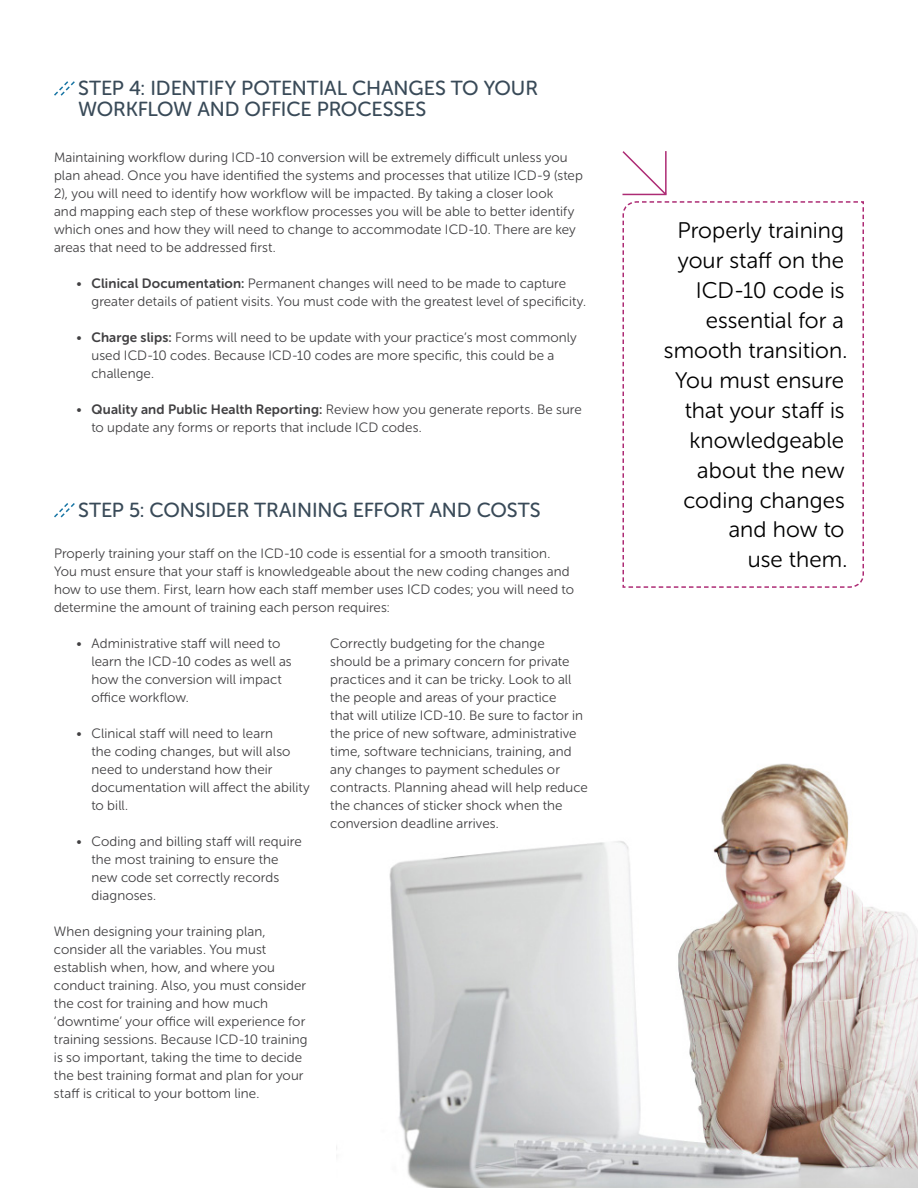
<style>
.page{position:relative;width:918px;height:1188px;background:#fff}
.page>*{position:absolute;margin:0;border:0;box-sizing:border-box;transform-origin:0 0}
.t1{font:22.5px/30px "Museo Sans Rounded 300";letter-spacing:.005em;color:#000;text-align:right}
.t2{font:20.25px/21px "Museo Sans Rounded 500";letter-spacing:-.005em;color:#394a58}
.t3{font:13.5px/18px "Museo Sans Rounded 300";letter-spacing:.005em;color:#414042}
.s1{font-family:"Museo Sans Rounded 700"}
</style>
<div class="page">
<img style="left:389px;top:763px;width:529px;height:425px">
<svg style="left:622px;top:151px;width:242px;height:437px"></svg>
<svg style="left:54px;top:81px;width:21px;height:15px"></svg>
<svg style="left:54px;top:503px;width:21px;height:15px"></svg>
<h2 class="t2" style="left:78px;top:78px;width:461px">STEP 4: IDENTIFY POTENTIAL CHANGES TO YOUR<br>WORKFLOW AND OFFICE PROCESSES</h2>
<p class="t3" style="left:54px;top:148px;width:530px">Maintaining workflow during ICD-10 conversion will be extremely difficult unless you plan ahead. Once you have identified the systems and processes that utilize ICD-9 (step 2), you will need to identify how workflow will be impacted. By taking a closer look<br>and mapping each step of these workflow processes you will be able to better identify which ones and how they will need to change to accommodate ICD-10. There are key areas that need to be addressed first.</p>
<p class="t3" style="left:92px;top:274px;width:496px;text-indent:-15px">• <span class="s1">Clinical Documentation:</span> Permanent changes will need to be made to capture greater details of patient visits. You must code with the greatest level of specificity.</p>
<p class="t3" style="left:92px;top:328px;width:487px;text-indent:-15px">• <span class="s1">Charge slips:</span> Forms will need to be update with your practice’s most commonly used ICD-10 codes. Because ICD-10 codes are more specific, this could be a challenge.</p>
<p class="t3" style="left:92px;top:400px;width:492px;text-indent:-15px">• <span class="s1">Quality and Public Health Reporting:</span> Review how you generate reports. Be sure to update any forms or reports that include ICD codes.</p>
<h2 class="t2" style="left:78px;top:500px;width:464px">STEP 5: CONSIDER TRAINING EFFORT AND COSTS</h2>
<p class="t3" style="left:54px;top:544px;width:521px">Properly training your staff on the ICD-10 code is essential for a smooth transition.<br>You must ensure that your staff is knowledgeable about the new coding changes and how to use them. First, learn how each staff member uses ICD codes; you will need to determine the amount of training each person requires:</p>
<p class="t3" style="left:330px;top:634px;width:259px">Correctly budgeting for the change should be a primary concern for private practices and it can be tricky. Look to all the people and areas of your practice<br>that will utilize ICD-10. Be sure to factor in the price of new software, administrative time, software technicians, training, and any changes to payment schedules or contracts. Planning ahead will help reduce the chances of sticker shock when the conversion deadline arrives.</p>
<p class="t3" style="left:91px;top:634px;width:202px;text-indent:-15px">• Administrative staff will need to learn the ICD-10 codes as well as how the conversion will impact office workflow.</p>
<p class="t3" style="left:91px;top:724px;width:220px;text-indent:-15px">• Clinical staff will need to learn<br>the coding changes, but will also need to understand how their documentation will affect the ability to bill.</p>
<p class="t3" style="left:91px;top:832px;width:212px;text-indent:-15px">• Coding and billing staff will require the most training to ensure the new code set correctly records diagnoses.</p>
<p class="t3" style="left:54px;top:922px;width:255px">When designing your training plan, consider all the variables. You must establish when, how, and where you conduct training. Also, you must consider the cost for training and how much ‘downtime’ your office will experience for training sessions. Because ICD-10 training is so important, taking the time to decide the best training format and plan for your staff is critical to your bottom line.</p>
<h1 class="t1" style="left:664px;top:215px;width:185px">Properly training your staff on the<br>ICD-10 code is essential for a smooth transition.<br>You must ensure that your staff is knowledgeable about the new coding changes and how to<br>use them.</h1>
</div>
